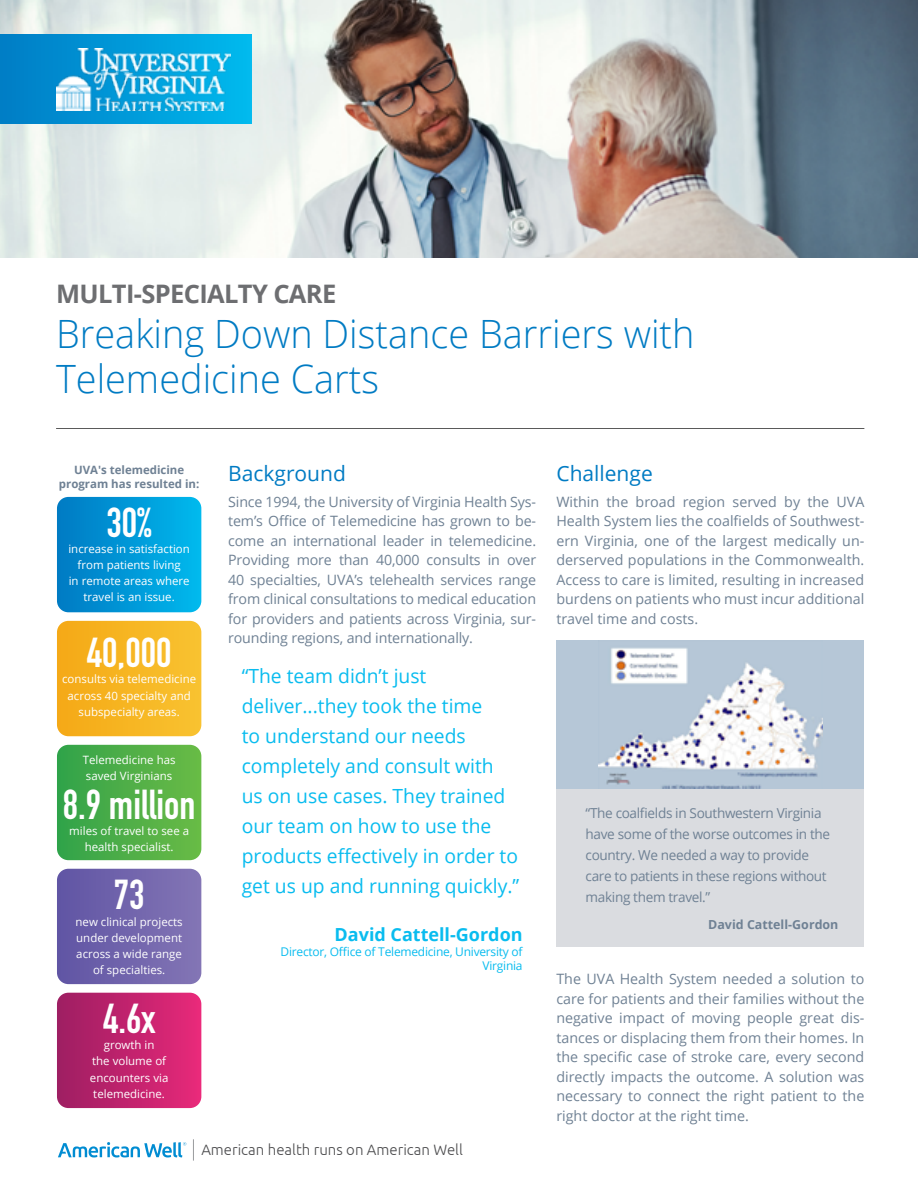
<style>
.page{position:relative;width:918px;height:1188px;background:#fff}
.page>*{position:absolute;margin:0;border:0;box-sizing:border-box;transform-origin:0 0}
.t1{font:41.25px "DIN Engschrift Std";color:#fff}
.Opening_Header{font:300 39px/45px "Open Sans";color:#007bc3}
.OH-PreHeader{font:700 25.5px "Open Sans";letter-spacing:-.025em;color:#6d6e71}
.t2{font:21px "Open Sans";color:#007bc3}
.t3{font:19.5px/30px "Open Sans";color:#09bcef}
.t4{font:700 18px "Open Sans";color:#09bcef}
.t5{font:300 15px "Ubuntu";color:#4d4d4f}
.Body{font:14.25px/19.5px "Open Sans";color:#6f8194;text-align:justify}
.t6{font:13.65px/21.1px "Open Sans";letter-spacing:-.025em;color:#6f8194}
.t7{font:700 12.45px "Open Sans";color:#6f8194}
.t8{font:12px/14.4px "Open Sans";letter-spacing:-.02em;color:#09bcef;text-align:right}
.t9{font:11.4px/16px "Open Sans";color:#fff;text-align:center}
.t10{font:700 11.4px/13.8px "Open Sans";color:#6f8194;text-align:center}
</style>
<div class="page">
<svg style="left:58px;top:1142px;width:128px;height:15px"></svg>
<svg style="left:193px;top:1139px;width:1px;height:22px"></svg>
<img style="left:0;top:0;width:918px;height:257px">
<div style="left:0;top:35px;width:252px;height:89px;background:linear-gradient(to right,#007cc5,#00b9ee)"></div>
<img style="left:56px;top:48px;width:175px;height:62px">
<hr style="left:56px;top:428px;width:808px;height:1px;background:#000">
<svg style="left:57px;top:745px;width:144px;height:115px;background:#4eaf48"></svg>
<svg style="left:57px;top:621px;width:144px;height:115px;background:#f6b524"></svg>
<svg style="left:57px;top:497px;width:144px;height:115px;background:#0199d7"></svg>
<svg style="left:57px;top:869px;width:144px;height:115px;background:#7265ac"></svg>
<svg style="left:57px;top:993px;width:144px;height:115px;background:#c1246e"></svg>
<div style="left:556px;top:640px;width:308px;height:150px;background:#b6c7d7"></div>
<img style="left:598px;top:648px;width:225px;height:142px">
<div style="left:556px;top:790px;width:308px;height:157px;background:#dadce0"></div>
<p class="OH-PreHeader" style="left:56px;top:275px;width:282px">MULTI-SPECIALTY CARE</p>
<p class="Opening_Header" style="left:56px;top:310px;width:640px">Breaking Down Distance Barriers with<br>Telemedicine Carts</p>
<p class="t10" style="left:59px;top:463px;width:142px">UVA's telemedicine program has resulted in:</p>
<p class="t1" style="left:107px;top:498px;width:47px">30%</p>
<p class="t9" style="left:68px;top:541px;width:123px">increase in satisfaction from patients living<br>in remote areas where travel is an issue.</p>
<p class="t1" style="left:87px;top:629px;width:86px">40,000</p>
<p class="t9" style="left:62px;top:671px;width:135px">consults via telemedicine across 40 specialty and subspecialty areas.</p>
<p class="t9" style="left:83px;top:751px;width:94px;text-align:left">Telemedicine has saved Virginians</p>
<p class="t1" style="left:63px;top:780px;width:134px">8.9 million</p>
<p class="t9" style="left:69px;top:823px;width:121px">miles of travel to see a health specialist.</p>
<p class="t1" style="left:114px;top:871px;width:32px">73</p>
<p class="t9" style="left:76px;top:913px;width:109px">new clinical projects under development across a wide range of specialties.</p>
<p class="t1" style="left:103px;top:995px;width:54px">4.6x</p>
<p class="t9" style="left:90px;top:1037px;width:80px">growth in<br>the volume of encounters via telemedicine.</p>
<h1 class="t2" style="left:228px;top:459px;width:119px">Background</h1>
<p class="Body" style="left:228px;top:491px;width:309px">Since 1994, the University of Virginia Health Sys&shy;tem’s Office of Telemedicine has grown to be&shy;come an international leader in telemedicine.<br>Providing more than 40,000 consults in over 40 specialties, UVA’s telehealth services range from clinical consultations to medical education for providers and patients across Virginia, sur&shy;rounding regions, and internationally.</p>
<p class="t3" style="left:242px;top:660px;width:279px">“The team didn’t just deliver...they took the time<br>to understand our needs completely and consult with us on use cases. They trained our team on how to use the products effectively in order to get us up and running quickly.”</p>
<p class="t4" style="left:335px;top:922px;width:190px">David Cattell-Gordon</p>
<p class="t8" style="left:281px;top:944px;width:244px">Director, Office of Telemedicine, University of<br>Virginia</p>
<p class="t5" style="left:201px;top:1141px;width:263px">American health runs on American Well</p>
<h1 class="t2" style="left:556px;top:459px;width:98px">Challenge</h1>
<p class="Body" style="left:556px;top:491px;width:309px">Within the broad region served by the UVA Health System lies the coalfields of Southwest&shy;ern Virginia, one of the largest medically un&shy;derserved populations in the Commonwealth.<br>Access to care is limited, resulting in increased burdens on patients who must incur additional travel time and costs.</p>
<p class="t6" style="left:586px;top:802px;width:246px">“The coalfields in Southwestern Virginia have some of the worse outcomes in the country. We needed a way to provide care to patients in these regions without making them travel.”</p>
<p class="t7" style="left:708px;top:915px;width:132px">David Cattell-Gordon</p>
<p class="Body" style="left:556px;top:969px;width:309px">The UVA Health System needed a solution to care for patients and their families without the negative impact of moving people great dis&shy;tances or displacing them from their homes. In the specific case of stroke care, every second directly impacts the outcome. A solution was necessary to connect the right patient to the right doctor at the right time.</p>
</div>
